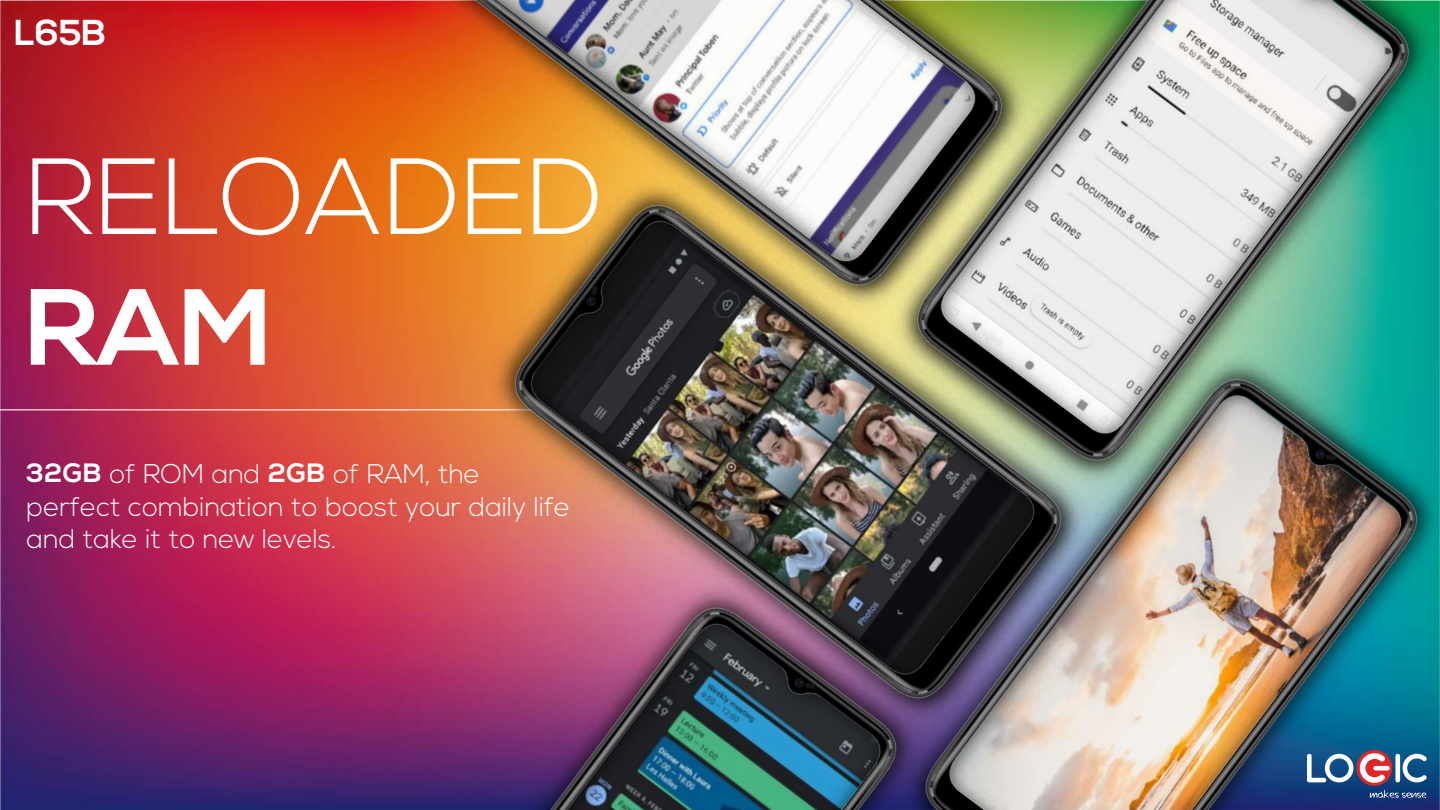
<style>
.page{position:relative;width:1440px;height:810px;background:#fff}
.page>*{position:absolute;margin:0;border:0;box-sizing:border-box;transform-origin:0 0}
.t1{font:300 108px "Nexa";color:#fff}
.t2{font:700 108px "Nexa";color:#fff}
.t3{font:700 36px "Nexa";color:#fff}
.t4{font:300 27px/32.4px "Nexa";color:#fff}
.s1{font-weight:700;font-size:26.4px}
</style>
<div class="page">
<img style="left:0;top:0;width:454px;height:810px">
<hr style="left:0;top:409px;width:555px;height:1px;background:#fff">
<img style="left:395px;top:0;width:62px;height:349px">
<img style="left:457px;top:0;width:397px;height:142px">
<img style="left:605px;top:0;width:249px;height:99px">
<img style="left:888px;top:0;width:548px;height:142px">
<img style="left:1436px;top:17px;width:1px;height:189px">
<img style="left:1106px;top:48px;width:330px;height:271px">
<img style="left:454px;top:142px;width:674px;height:405px">
<img style="left:489px;top:177px;width:374px;height:370px">
<img style="left:550px;top:177px;width:104px;height:1px">
<img style="left:654px;top:177px;width:439px;height:335px">
<img style="left:1093px;top:300px;width:1px;height:19px">
<img style="left:863px;top:319px;width:577px;height:228px">
<img style="left:897px;top:353px;width:543px;height:457px">
<img style="left:342px;top:547px;width:616px;height:263px">
<img style="left:536px;top:582px;width:388px;height:228px">
<img style="left:875px;top:744px;width:49px;height:66px">
<h2 class="t3" style="left:14px;top:11px;width:94px">L65B</h2>
<h1 class="t1" style="left:25px;top:135px;width:580px">RELOADED</h1>
<h1 class="t2" style="left:25px;top:265px;width:249px">RAM</h1>
<p class="t4" style="left:27px;top:459px;width:545px"><span class="s1">32GB</span> of ROM and <span class="s1">2GB</span> of RAM, the perfect combination to boost your daily life and take it to new levels.</p>
</div>
